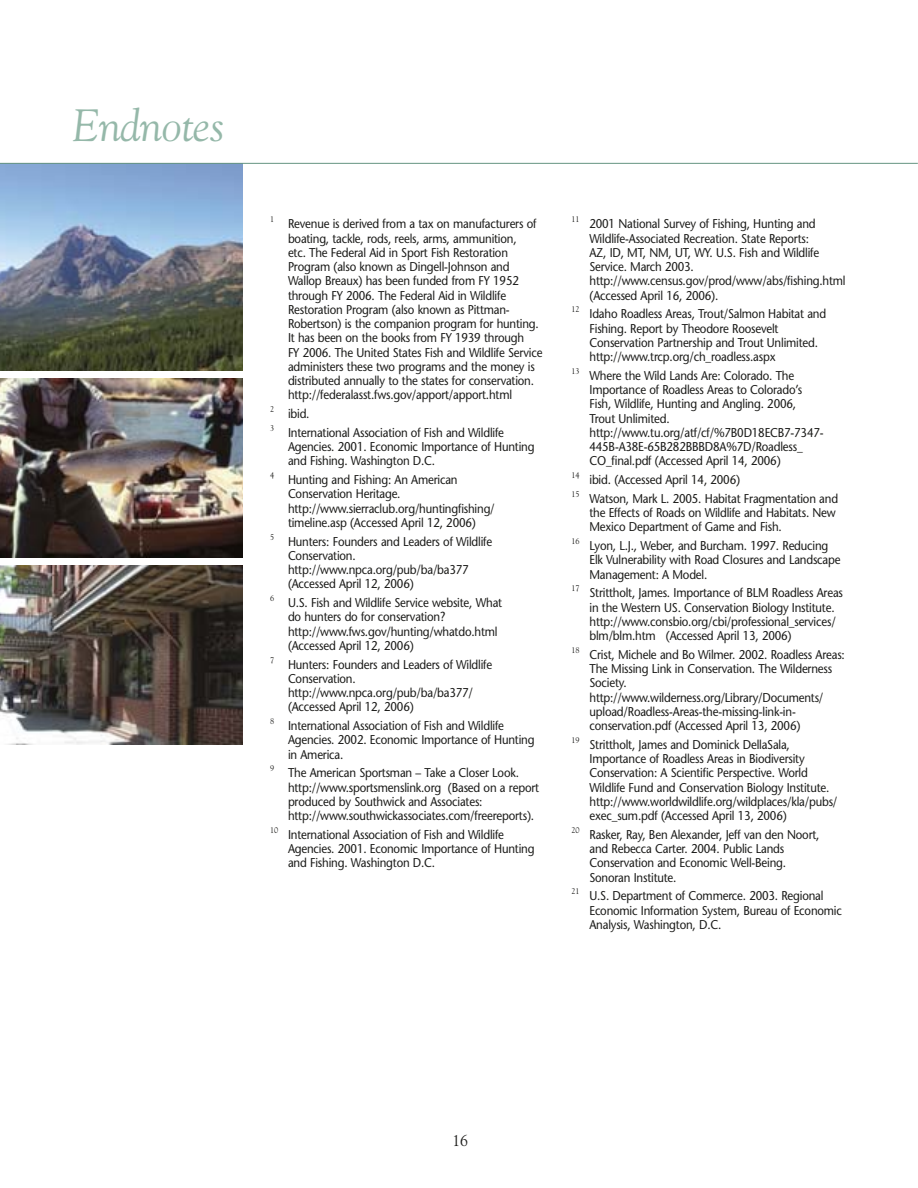
<style>
.page{position:relative;width:918px;height:1188px;background:#fff}
.page>*{position:absolute;margin:0;border:0;box-sizing:border-box;transform-origin:0 0}
.t1{font:italic 45px "Goudy";letter-spacing:-.015em;color:#95b8a9}
.t2{font:15.75px "Goudy";color:#1b1b19}
.t3{font:12.75px/14.2px "Stone Sans";letter-spacing:-.015em;color:#1b1b19;scale:.9 1}
.t4{font:8.25px "Goudy";letter-spacing:-.015em;color:#1b1b19}
</style>
<div class="page">
<img style="left:0;top:379px;width:243px;height:178px">
<img style="left:0;top:164px;width:243px;height:207px">
<img style="left:0;top:565px;width:243px;height:179px">
<hr style="left:0;top:163px;width:918px;height:1px;background:#659481">
<h1 class="t1" style="left:72px;top:107px;width:154px">Endnotes</h1>
<p class="t4" style="left:270px;top:216px;width:6px">1</p>
<p class="t3" style="left:288px;top:218px;width:284px">Revenue is derived from a tax on manufacturers of boating, tackle, rods, reels, arms, ammunition,<br>etc. The Federal Aid in Sport Fish Restoration Program (also known as Dingell-Johnson and Wallop Breaux) has been funded from FY 1952 through FY 2006. The Federal Aid in Wildlife Restoration Program (also known as Pittman-Robertson) is the companion program for hunting.<br>It has been on the books from FY 1939 through<br>FY 2006. The United States Fish and Wildlife Service administers these two programs and the money is distributed annually to the states for conservation. http://federalasst.fws.gov/apport/apport.html</p>
<p class="t4" style="left:270px;top:406px;width:6px">2</p>
<p class="t3" style="left:288px;top:408px;width:26px">ibid.</p>
<p class="t4" style="left:270px;top:425px;width:6px">3</p>
<p class="t3" style="left:288px;top:427px;width:276px">International Association of Fish and Wildlife<br>Agencies. 2001. Economic Importance of Hunting and Fishing. Washington D.C.</p>
<p class="t4" style="left:270px;top:472px;width:6px">4</p>
<p class="t3" style="left:288px;top:474px;width:231px">Hunting and Fishing: An American Conservation Heritage. http://www.sierraclub.org/huntingfishing/ timeline.asp (Accessed April 12, 2006)</p>
<p class="t4" style="left:270px;top:534px;width:6px">5</p>
<p class="t3" style="left:288px;top:535px;width:228px">Hunters: Founders and Leaders of Wildlife<br>Conservation. http://www.npca.org/pub/ba/ba377 (Accessed April 12, 2006)</p>
<p class="t4" style="left:270px;top:595px;width:6px">6</p>
<p class="t3" style="left:288px;top:597px;width:240px">U.S. Fish and Wildlife Service website, What do hunters do for conservation? http://www.fws.gov/hunting/whatdo.html (Accessed April 12, 2006)</p>
<p class="t4" style="left:270px;top:657px;width:6px">7</p>
<p class="t3" style="left:288px;top:658px;width:228px">Hunters: Founders and Leaders of Wildlife<br>Conservation. http://www.npca.org/pub/ba/ba377/ (Accessed April 12, 2006)</p>
<p class="t4" style="left:270px;top:718px;width:6px">8</p>
<p class="t3" style="left:288px;top:720px;width:276px">International Association of Fish and Wildlife<br>Agencies. 2002. Economic Importance of Hunting in America.</p>
<p class="t4" style="left:270px;top:765px;width:6px">9</p>
<p class="t3" style="left:288px;top:767px;width:281px">The American Sportsman – Take a Closer Look. http://www.sportsmenslink.org (Based on a report produced by Southwick and Associates: http://www.southwickassociates.com/freereports).</p>
<p class="t4" style="left:270px;top:827px;width:10px">10</p>
<p class="t3" style="left:288px;top:829px;width:276px">International Association of Fish and Wildlife<br>Agencies. 2001. Economic Importance of Hunting and Fishing. Washington D.C.</p>
<p class="t4" style="left:572px;top:216px;width:10px">11</p>
<p class="t3" style="left:590px;top:218px;width:286px">2001 National Survey of Fishing, Hunting and Wildlife-Associated Recreation. State Reports:<br>AZ, ID, MT, NM, UT, WY. U.S. Fish and Wildlife Service. March 2003. http://www.census.gov/prod/www/abs/fishing.html (Accessed April 16, 2006).</p>
<p class="t4" style="left:572px;top:306px;width:10px">12</p>
<p class="t3" style="left:590px;top:308px;width:265px">Idaho Roadless Areas, Trout/Salmon Habitat and Fishing. Report by Theodore Roosevelt Conservation Partnership and Trout Unlimited. http://www.trcp.org/ch_roadless.aspx</p>
<p class="t4" style="left:572px;top:368px;width:10px">13</p>
<p class="t3" style="left:590px;top:370px;width:262px">Where the Wild Lands Are: Colorado. The Importance of Roadless Areas to Colorado’s Fish, Wildlife, Hunting and Angling. 2006, Trout Unlimited. http://www.tu.org/atf/cf/%7B0D18ECB7-7347- 445B-A38E-65B282BBBD8A%7D/Roadless_ CO_final.pdf (Accessed April 14, 2006)</p>
<p class="t4" style="left:572px;top:472px;width:10px">14</p>
<p class="t3" style="left:590px;top:474px;width:169px">ibid. (Accessed April 14, 2006)</p>
<p class="t4" style="left:572px;top:491px;width:10px">15</p>
<p class="t3" style="left:590px;top:493px;width:278px">Watson, Mark L. 2005. Habitat Fragmentation and the Effects of Roads on Wildlife and Habitats. New<br>Mexico Department of Game and Fish.</p>
<p class="t4" style="left:572px;top:538px;width:10px">16</p>
<p class="t3" style="left:590px;top:540px;width:281px">Lyon, L.J., Weber, and Burcham. 1997. Reducing<br>Elk Vulnerability with Road Closures and Landscape<br>Management: A Model.</p>
<p class="t4" style="left:572px;top:585px;width:10px">17</p>
<p class="t3" style="left:590px;top:587px;width:283px">Strittholt, James. Importance of BLM Roadless Areas in the Western US. Conservation Biology Institute. http://www.consbio.org/cbi/professional_services/ blm/blm.htm (Accessed April 13, 2006)</p>
<p class="t4" style="left:572px;top:647px;width:10px">18</p>
<p class="t3" style="left:590px;top:649px;width:285px">Crist, Michele and Bo Wilmer. 2002. Roadless Areas:<br>The Missing Link in Conservation. The Wilderness Society. http://www.wilderness.org/Library/Documents/ upload/Roadless-Areas-the-missing-link-in&shy;conservation.pdf (Accessed April 13, 2006)</p>
<p class="t4" style="left:572px;top:737px;width:10px">19</p>
<p class="t3" style="left:590px;top:739px;width:277px">Strittholt, James and Dominick DellaSala, Importance of Roadless Areas in Biodiversity Conservation: A Scientific Perspective. World Wildlife Fund and Conservation Biology Institute. http://www.worldwildlife.org/wildplaces/kla/pubs/ exec_sum.pdf (Accessed April 13, 2006)</p>
<p class="t4" style="left:572px;top:827px;width:10px">20</p>
<p class="t3" style="left:590px;top:829px;width:257px">Rasker, Ray, Ben Alexander, Jeff van den Noort, and Rebecca Carter. 2004. Public Lands Conservation and Economic Well-Being.<br>Sonoran Institute.</p>
<p class="t4" style="left:572px;top:888px;width:10px">21</p>
<p class="t3" style="left:590px;top:890px;width:282px">U.S. Department of Commerce. 2003. Regional<br>Economic Information System, Bureau of Economic<br>Analysis, Washington, D.C.</p>
<p class="t2" style="left:452px;top:1134px;width:17px">16</p>
</div>
